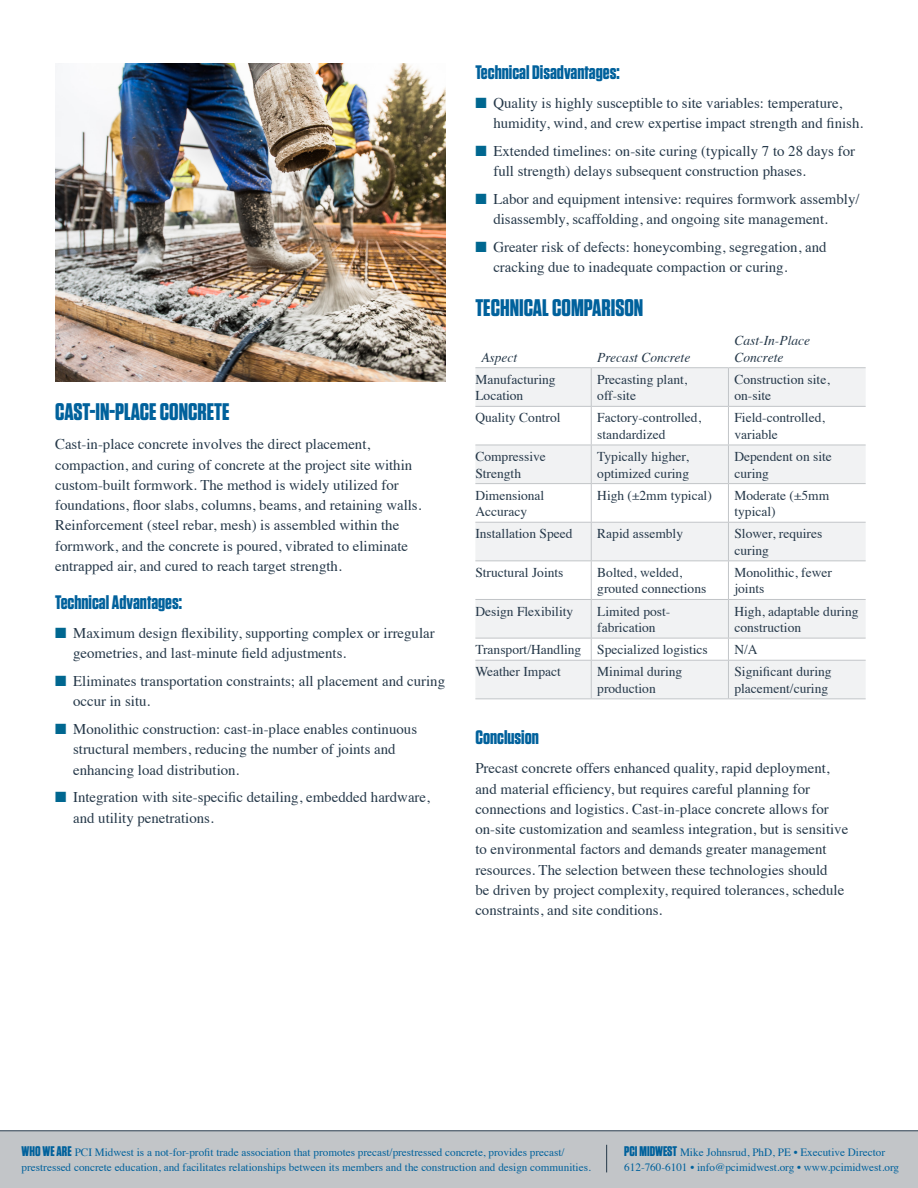
<style>
.page{position:relative;width:918px;height:1188px;background:#fff}
.page>*{position:absolute;margin:0;border:0;box-sizing:border-box;transform-origin:0 0}
.t1{font:700 24px "Tungsten";color:#00619c}
.t2{font:700 19.5px "Tungsten";color:#00619c}
.t3{font:14.85px/20.2px "Times";color:#253849}
.t4{font:13.5px/16.5px "Times";color:#253849}
.t5{font:italic 13.5px/16.5px "Times";color:#253849}
.t6{font:11.25px/14.9px "Times";color:#00619c}
.s1{color:#006790}
.s2{font-family:"Tungsten";font-weight:700;font-size:13.95px}
</style>
<div class="page">
<svg style="left:475px;top:368px;width:391px;height:330px;fill:#f1f2f3"></svg>
<hr style="left:475px;top:367px;width:116px;height:1px;background:#c2c5c8">
<hr style="left:591px;top:367px;width:137px;height:1px;background:#c2c5c8">
<hr style="left:591px;top:368px;width:1px;height:38px;background:#c2c5c8">
<hr style="left:728px;top:367px;width:138px;height:1px;background:#c2c5c8">
<hr style="left:728px;top:368px;width:1px;height:38px;background:#c2c5c8">
<hr style="left:475px;top:406px;width:116px;height:1px;background:#c2c5c8">
<hr style="left:591px;top:406px;width:137px;height:1px;background:#c2c5c8">
<hr style="left:591px;top:407px;width:1px;height:38px;background:#c2c5c8">
<hr style="left:728px;top:406px;width:138px;height:1px;background:#c2c5c8">
<hr style="left:728px;top:407px;width:1px;height:38px;background:#c2c5c8">
<hr style="left:475px;top:445px;width:116px;height:1px;background:#c2c5c8">
<hr style="left:591px;top:445px;width:137px;height:1px;background:#c2c5c8">
<hr style="left:591px;top:445px;width:1px;height:38px;background:#c2c5c8">
<hr style="left:728px;top:445px;width:138px;height:1px;background:#c2c5c8">
<hr style="left:728px;top:445px;width:1px;height:38px;background:#c2c5c8">
<hr style="left:475px;top:483px;width:116px;height:1px;background:#c2c5c8">
<hr style="left:591px;top:483px;width:137px;height:1px;background:#c2c5c8">
<hr style="left:591px;top:484px;width:1px;height:38px;background:#c2c5c8">
<hr style="left:728px;top:483px;width:138px;height:1px;background:#c2c5c8">
<hr style="left:728px;top:484px;width:1px;height:38px;background:#c2c5c8">
<hr style="left:475px;top:522px;width:116px;height:1px;background:#c2c5c8">
<hr style="left:591px;top:522px;width:137px;height:1px;background:#c2c5c8">
<hr style="left:591px;top:523px;width:1px;height:37px;background:#c2c5c8">
<hr style="left:728px;top:522px;width:138px;height:1px;background:#c2c5c8">
<hr style="left:728px;top:523px;width:1px;height:37px;background:#c2c5c8">
<hr style="left:475px;top:560px;width:116px;height:1px;background:#c2c5c8">
<hr style="left:591px;top:560px;width:137px;height:1px;background:#c2c5c8">
<hr style="left:591px;top:561px;width:1px;height:38px;background:#c2c5c8">
<hr style="left:728px;top:560px;width:138px;height:1px;background:#c2c5c8">
<hr style="left:728px;top:561px;width:1px;height:38px;background:#c2c5c8">
<hr style="left:475px;top:599px;width:116px;height:1px;background:#c2c5c8">
<hr style="left:591px;top:599px;width:137px;height:1px;background:#c2c5c8">
<hr style="left:591px;top:600px;width:1px;height:38px;background:#c2c5c8">
<hr style="left:728px;top:599px;width:138px;height:1px;background:#c2c5c8">
<hr style="left:728px;top:600px;width:1px;height:38px;background:#c2c5c8">
<hr style="left:475px;top:638px;width:116px;height:1px;background:#c2c5c8">
<hr style="left:591px;top:638px;width:137px;height:1px;background:#c2c5c8">
<svg style="left:591px;top:638px;width:1px;height:22px"></svg>
<hr style="left:728px;top:638px;width:138px;height:1px;background:#c2c5c8">
<svg style="left:728px;top:638px;width:1px;height:22px"></svg>
<hr style="left:475px;top:660px;width:116px;height:1px;background:#c2c5c8">
<hr style="left:591px;top:660px;width:137px;height:1px;background:#c2c5c8">
<hr style="left:591px;top:661px;width:1px;height:37px;background:#c2c5c8">
<hr style="left:728px;top:660px;width:138px;height:1px;background:#c2c5c8">
<hr style="left:728px;top:661px;width:1px;height:37px;background:#c2c5c8">
<hr style="left:475px;top:698px;width:116px;height:1px;background:#c2c5c8">
<hr style="left:591px;top:698px;width:137px;height:1px;background:#c2c5c8">
<hr style="left:728px;top:698px;width:138px;height:1px;background:#c2c5c8">
<div style="left:0;top:1131px;width:918px;height:57px;background:#c2c5c8"></div>
<hr style="left:0;top:1130px;width:918px;height:1px;background:#253849">
<svg style="left:606px;top:1145px;width:1px;height:27px"></svg>
<img style="left:55px;top:63px;width:390px;height:319px">
<h1 class="t1" style="left:55px;top:399px;width:176px">CAST-IN-PLACE CONCRETE</h1>
<p class="t3" style="left:55px;top:433px;width:368px">Cast-in-place concrete involves the direct placement, compaction, and curing of concrete at the project site within custom-built formwork. The method is widely utilized for foundations, floor slabs, columns, beams, and retaining walls.<br>Reinforcement (steel rebar, mesh) is assembled within the formwork, and the concrete is poured, vibrated to eliminate entrapped air, and cured to reach target strength.</p>
<h2 class="t2" style="left:55px;top:592px;width:129px">Technical Advantages:</h2>
<p class="t3" style="left:73px;top:622px;width:363px;text-indent:-18px"><span class="s1">■</span> Maximum design flexibility, supporting complex or irregular geometries, and last-minute field adjustments.</p>
<p class="t3" style="left:73px;top:670px;width:374px;text-indent:-18px"><span class="s1">■</span> Eliminates transportation constraints; all placement and curing occur in situ.</p>
<p class="t3" style="left:73px;top:718px;width:345px;text-indent:-18px"><span class="s1">■</span> Monolithic construction: cast-in-place enables continuous structural members, reducing the number of joints and enhancing load distribution.</p>
<p class="t3" style="left:73px;top:786px;width:358px;text-indent:-18px"><span class="s1">■</span> Integration with site-specific detailing, embedded hardware, and utility penetrations.</p>
<h2 class="t2" style="left:475px;top:61px;width:146px">Technical Disadvantages:</h2>
<p class="t3" style="left:493px;top:91px;width:371px;text-indent:-18px"><span class="s1">■</span> Quality is highly susceptible to site variables: temperature, humidity, wind, and crew expertise impact strength and finish.</p>
<p class="t3" style="left:493px;top:139px;width:363px;text-indent:-18px"><span class="s1">■</span> Extended timelines: on-site curing (typically 7 to 28 days for full strength) delays subsequent construction phases.</p>
<p class="t3" style="left:493px;top:187px;width:368px;text-indent:-18px"><span class="s1">■</span> Labor and equipment intensive: requires formwork assembly/ disassembly, scaffolding, and ongoing site management.</p>
<p class="t3" style="left:493px;top:235px;width:335px;text-indent:-18px"><span class="s1">■</span> Greater risk of defects: honeycombing, segregation, and cracking due to inadequate compaction or curing.</p>
<h1 class="t1" style="left:475px;top:294px;width:169px">TECHNICAL COMPARISON</h1>
<p class="t5" style="left:481px;top:348px;width:37px">Aspect</p>
<p class="t5" style="left:597px;top:348px;width:95px">Precast Concrete</p>
<p class="t5" style="left:734px;top:332px;width:77px">Cast-In-Place<br>Concrete</p>
<p class="t4" style="left:475px;top:370px;width:82px">Manufacturing<br>Location</p>
<p class="t4" style="left:597px;top:370px;width:91px">Precasting plant, off-site</p>
<p class="t4" style="left:734px;top:370px;width:97px">Construction site, on-site</p>
<p class="t4" style="left:475px;top:409px;width:87px">Quality Control</p>
<p class="t4" style="left:597px;top:409px;width:105px">Factory-controlled, standardized</p>
<p class="t4" style="left:734px;top:409px;width:92px">Field-controlled, variable</p>
<p class="t4" style="left:475px;top:447px;width:72px">Compressive<br>Strength</p>
<p class="t4" style="left:597px;top:447px;width:93px">Typically higher, optimized curing</p>
<p class="t4" style="left:734px;top:447px;width:99px">Dependent on site curing</p>
<p class="t4" style="left:475px;top:486px;width:70px">Dimensional<br>Accuracy</p>
<p class="t4" style="left:597px;top:486px;width:116px">High (±2mm typical)</p>
<p class="t4" style="left:734px;top:486px;width:96px">Moderate (±5mm typical)</p>
<p class="t4" style="left:475px;top:524px;width:99px">Installation Speed</p>
<p class="t4" style="left:597px;top:524px;width:87px">Rapid assembly</p>
<p class="t4" style="left:734px;top:524px;width:89px">Slower, requires curing</p>
<p class="t4" style="left:475px;top:563px;width:90px">Structural Joints</p>
<p class="t4" style="left:597px;top:563px;width:111px">Bolted, welded, grouted connections</p>
<p class="t4" style="left:734px;top:563px;width:99px">Monolithic, fewer joints</p>
<p class="t4" style="left:475px;top:602px;width:99px">Design Flexibility</p>
<p class="t4" style="left:597px;top:602px;width:75px">Limited post&shy;fabrication</p>
<p class="t4" style="left:734px;top:602px;width:126px">High, adaptable during construction</p>
<p class="t4" style="left:475px;top:640px;width:234px">Transport/Handling Specialized logistics</p>
<p class="t4" style="left:734px;top:640px;width:25px">N/A</p>
<p class="t4" style="left:475px;top:662px;width:87px">Weather Impact</p>
<p class="t4" style="left:597px;top:662px;width:87px">Minimal during production</p>
<p class="t4" style="left:734px;top:662px;width:99px">Significant during placement/curing</p>
<h2 class="t2" style="left:475px;top:727px;width:65px">Conclusion</h2>
<p class="t3" style="left:475px;top:757px;width:374px">Precast concrete offers enhanced quality, rapid deployment, and material efficiency, but requires careful planning for connections and logistics. Cast-in-place concrete allows for on-site customization and seamless integration, but is sensitive to environmental factors and demands greater management resources. The selection between these technologies should<br>be driven by project complexity, required tolerances, schedule constraints, and site conditions.</p>
<p class="t6" style="left:22px;top:1144px;width:571px"><span class="s2">WHO WE ARE</span> PCI Midwest is a not-for-profit trade association that promotes precast/prestressed concrete, provides precast/ prestressed concrete education, and facilitates relationships between its members and the construction and design communities.</p>
<p class="t6" style="left:624px;top:1144px;width:276px"><span class="s2">PCI MIDWEST</span> Mike Johnsrud, PhD, PE • Executive Director<br>612-760-6101 • info@pcimidwest.org • www.pcimidwest.org</p>
</div>
